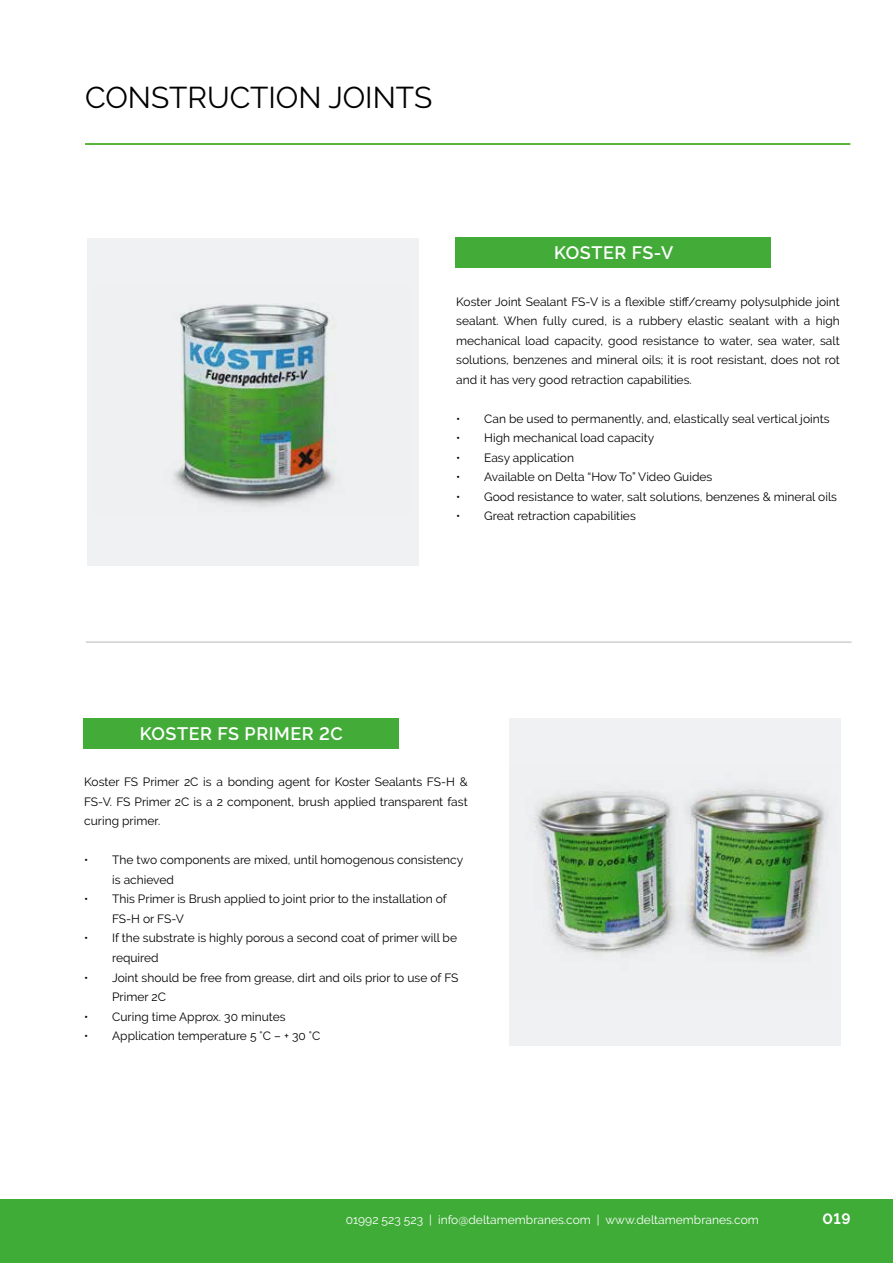
<style>
.page{position:relative;width:893px;height:1263px;background:#fff}
.page>*{position:absolute;margin:0;border:0;box-sizing:border-box;transform-origin:0 0}
.t1{font:30px "Raleway";color:#000}
.t2{font:600 18px "Raleway";letter-spacing:.03em;color:#fff}
.t3{font:700 15px "Raleway";color:#fff}
.t4{font:12px/19.5px "Raleway";color:#000}
.t5{font:12px "Raleway";color:#fff}
</style>
<div class="page">
<div style="left:87px;top:238px;width:332px;height:328px;background:#f0f1f2"></div>
<div style="left:0;top:1199px;width:893px;height:64px;background:#3fac38"></div>
<hr style="left:85px;top:143px;width:765px;height:2px;background:#40a537">
<hr style="left:86px;top:641px;width:765px;height:2px;background:#d0d0cf">
<div style="left:456px;top:237px;width:315px;height:30px;background:#43ac39"></div>
<div style="left:84px;top:718px;width:315px;height:30px;background:#43ac39"></div>
<div style="left:509px;top:718px;width:331px;height:328px;background:#f0f1f2"></div>
<img style="left:173px;top:304px;width:164px;height:203px">
<img style="left:534px;top:789px;width:294px;height:167px">
<h1 class="t1" style="left:85px;top:80px;width:349px">CONSTRUCTION JOINTS</h1>
<h2 class="t2" style="left:554px;top:242px;width:121px">KOSTER FS-V</h2>
<p class="t4" style="left:456px;top:291px;width:385px;text-align:justify">Koster Joint Sealant FS-V is a flexible stiff/creamy polysulphide joint sealant. When fully cured, is a rubbery elastic sealant with a high mechanical load capacity, good resistance to water, sea water, salt solutions, benzenes and mineral oils; it is root resistant, does not rot and it has very good retraction capabilities.</p>
<p class="t4" style="left:456px;top:408px;width:375px">• Can be used to permanently, and, elastically seal vertical joints</p>
<p class="t4" style="left:456px;top:428px;width:200px">• High mechanical load capacity</p>
<p class="t4" style="left:456px;top:447px;width:119px">• Easy application</p>
<p class="t4" style="left:456px;top:467px;width:258px">• Available on Delta “How To” Video Guides</p>
<p class="t4" style="left:456px;top:486px;width:382px">• Good resistance to water, salt solutions, benzenes &amp; mineral oils</p>
<p class="t4" style="left:456px;top:506px;width:181px">• Great retraction capabilities</p>
<h2 class="t2" style="left:140px;top:723px;width:205px">KOSTER FS PRIMER 2C</h2>
<p class="t4" style="left:84px;top:772px;width:385px;text-align:justify">Koster FS Primer 2C is a bonding agent for Koster Sealants FS-H &amp; FS-V. FS Primer 2C is a 2 component, brush applied transparent fast curing primer.</p>
<p class="t4" style="left:112px;top:850px;width:353px;text-indent:-28px">• The two components are mixed, until homogenous consistency is achieved</p>
<p class="t4" style="left:112px;top:889px;width:336px;text-indent:-28px">• This Primer is Brush applied to joint prior to the installation of<br>FS-H or FS-V</p>
<p class="t4" style="left:112px;top:928px;width:346px;text-indent:-28px">• If the substrate is highly porous a second coat of primer will be required</p>
<p class="t4" style="left:112px;top:967px;width:348px;text-indent:-28px">• Joint should be free from grease, dirt and oils prior to use of FS<br>Primer 2C</p>
<p class="t4" style="left:84px;top:1006px;width:203px">• Curing time Approx. 30 minutes</p>
<p class="t4" style="left:84px;top:1026px;width:238px">• Application temperature 5 °C – + 30 °C</p>
<p class="t5" style="left:346px;top:1213px;width:415px">01992 523 523 | info@deltamembranes.com | www.deltamembranes.com</p>
<p class="t3" style="left:822px;top:1210px;width:30px">019</p>
</div>
